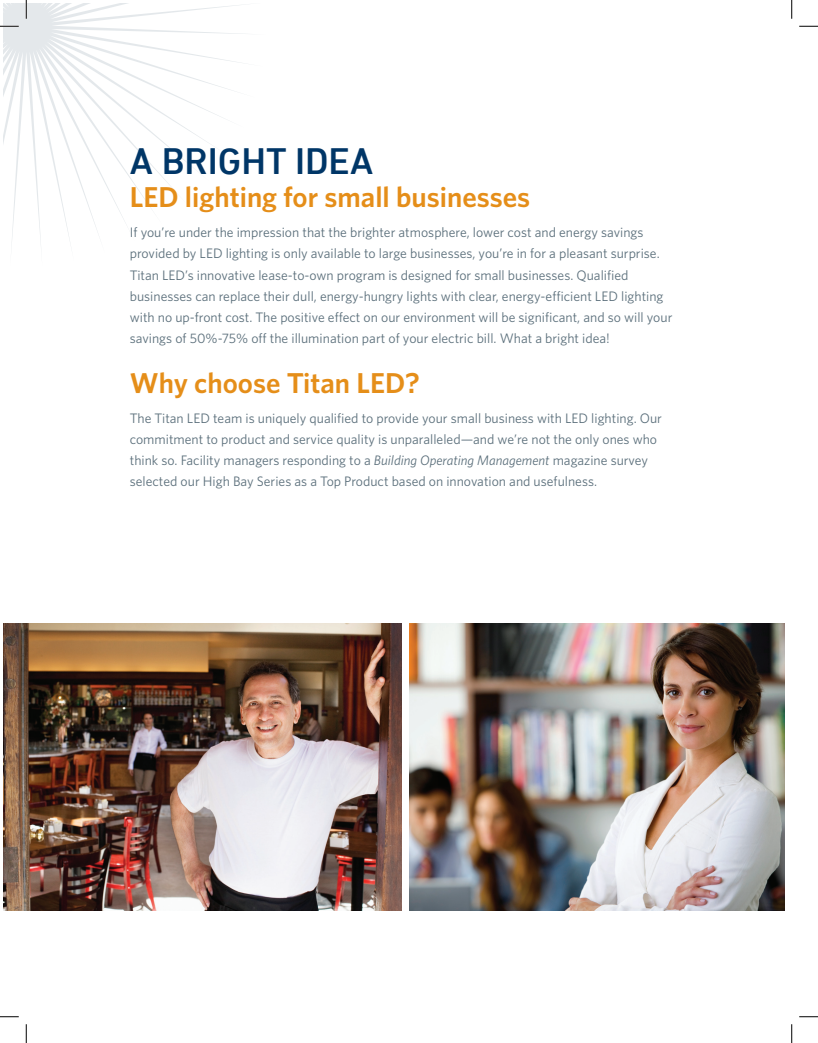
<style>
.page{position:relative;width:818px;height:1043px;background:#fff}
.page>*{position:absolute;margin:0;border:0;box-sizing:border-box;transform-origin:0 0}
.t1{font:500 37.5px "DIN Next W01";color:#003667}
.Subhead{font:600 28.75px "Whitney";color:#e58e19}
.t2{font:13.75px/21.2px "Whitney";color:#5b6f7b}
.s1{font-style:italic}
</style>
<div class="page">
<img style="left:4px;top:623px;width:397px;height:287px">
<img style="left:409px;top:623px;width:375px;height:287px">
<svg style="left:4px;top:4px;width:239px;height:238px"></svg>
<svg style="left:0;top:25px;width:19px;height:2px"></svg>
<svg style="left:799px;top:25px;width:19px;height:2px"></svg>
<svg style="left:0;top:1016px;width:19px;height:1px"></svg>
<svg style="left:799px;top:1016px;width:19px;height:1px"></svg>
<svg style="left:25px;top:0;width:2px;height:19px"></svg>
<svg style="left:25px;top:1024px;width:2px;height:18px"></svg>
<svg style="left:791px;top:0;width:1px;height:19px"></svg>
<svg style="left:791px;top:1024px;width:1px;height:18px"></svg>
<p class="t1" style="left:130px;top:140px;width:245px">A BRIGHT IDEA</p>
<p class="Subhead" style="left:130px;top:178px;width:402px">LED lighting for small businesses</p>
<p class="t2" style="left:130px;top:221px;width:544px">If you’re under the impression that the brighter atmosphere, lower cost and energy savings provided by LED lighting is only available to large businesses, you’re in for a pleasant surprise.<br>Titan LED’s innovative lease-to-own program is designed for small businesses. Qualified businesses can replace their dull, energy-hungry lights with clear, energy-efficient LED lighting with no up-front cost. The positive effect on our environment will be significant, and so will your savings of 50%-75% off the illumination part of your electric bill. What a bright idea!</p>
<p class="Subhead" style="left:130px;top:363px;width:291px">Why choose Titan LED?</p>
<p class="t2" style="left:130px;top:407px;width:533px">The Titan LED team is uniquely qualified to provide your small business with LED lighting. Our commitment to product and service quality is unparalleled—and we’re not the only ones who think so. Facility managers responding to a <span class="s1">Building Operating Management</span> magazine survey selected our High Bay Series as a Top Product based on innovation and usefulness.</p>
</div>
